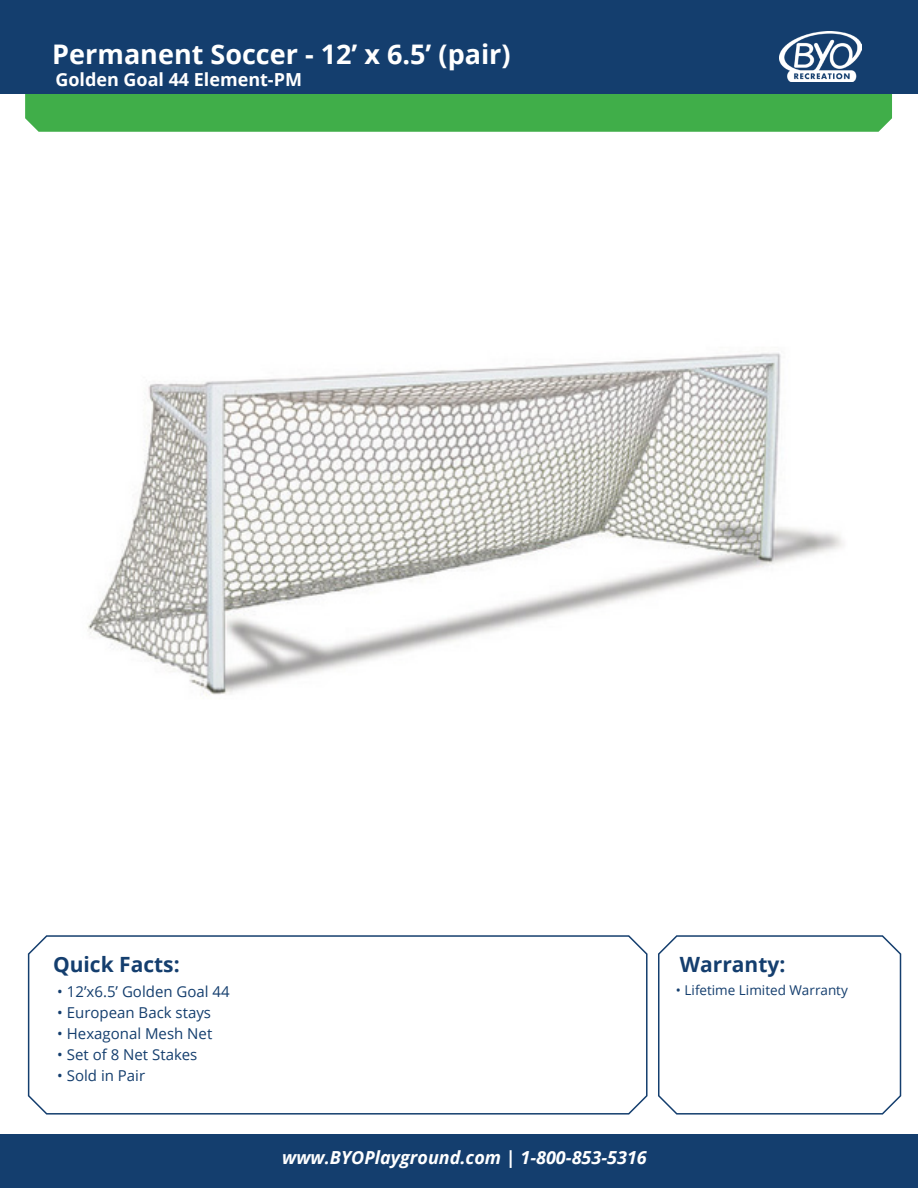
<style>
.page{position:relative;width:918px;height:1188px;background:#fff}
.page>*{position:absolute;margin:0;border:0;box-sizing:border-box;transform-origin:0 0}
.t1{font:700 27px "Open Sans";color:#fff}
.t2{font:700 21px "Open Sans";color:#143e6e}
.t3{font:italic 700 18px "Open Sans";color:#fff}
.t4{font:700 18px "Open Sans";color:#fff}
.t5{font:15px "Open Sans";color:#143e6e}
.t6{font:13.5px "Open Sans";color:#143e6e}
</style>
<div class="page">
<div style="left:25px;top:94px;width:867px;height:38px;background:#40ae49"></div>
<div style="left:0;top:1134px;width:918px;height:54px;background:#143e6e"></div>
<div style="left:0;top:0;width:918px;height:94px;background:#143e6e"></div>
<svg style="left:658px;top:935px;width:244px;height:180px"></svg>
<svg style="left:27px;top:935px;width:621px;height:180px"></svg>
<img style="left:780px;top:31px;width:82px;height:51px">
<img style="left:88px;top:353px;width:756px;height:343px">
<p class="t1" style="left:52px;top:35px;width:460px">Permanent Soccer - 12’ x 6.5’ (pair)</p>
<p class="t4" style="left:55px;top:67px;width:248px">Golden Goal 44 Element-PM</p>
<p class="t2" style="left:53px;top:949px;width:128px">Quick Facts:</p>
<p class="t2" style="left:680px;top:949px;width:107px">Warranty:</p>
<p class="t5" style="left:57px;top:981px;width:174px">• 12’x6.5’ Golden Goal 44</p>
<p class="t5" style="left:57px;top:1002px;width:155px">• European Back stays</p>
<p class="t5" style="left:57px;top:1023px;width:156px">• Hexagonal Mesh Net</p>
<p class="t5" style="left:57px;top:1044px;width:142px">• Set of 8 Net Stakes</p>
<p class="t5" style="left:57px;top:1065px;width:89px">• Sold in Pair</p>
<p class="t6" style="left:676px;top:981px;width:173px">• Lifetime Limited Warranty</p>
<p class="t3" style="left:282px;top:1145px;width:366px">www.BYOPlayground.com | 1-800-853-5316</p>
</div>
